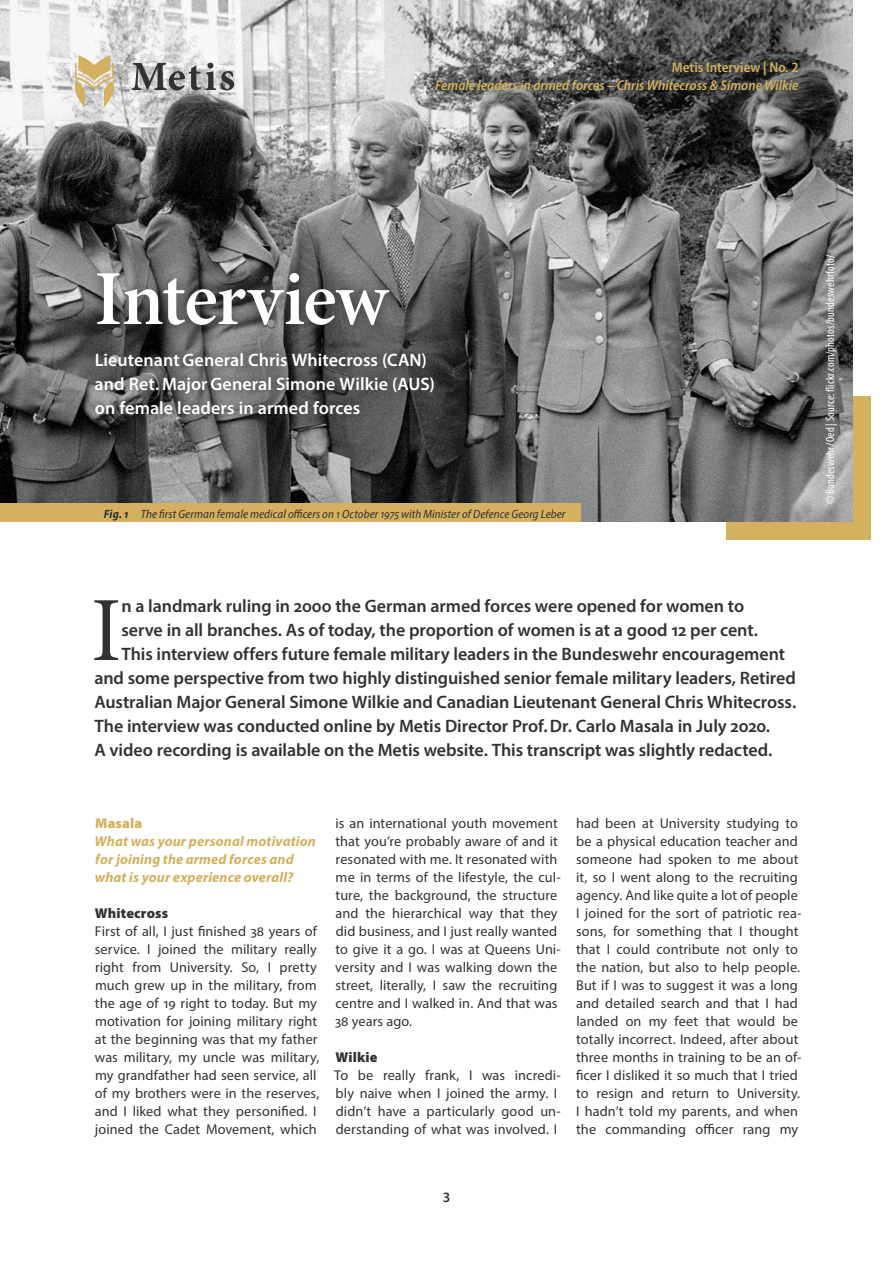
<style>
.page{position:relative;width:893px;height:1263px;background:#fff}
.page>*{position:absolute;margin:0;border:0;box-sizing:border-box;transform-origin:0 0}
.t1{font:91.8px "Minion 3 Subhead";color:#323232}
.t2{font:600 78px "Minion 3 Subhead";letter-spacing:-.015em;color:#fff}
.t3{font:600 18px "Myriad Pro";letter-spacing:-.005em;color:#323232}
.t4{font:600 18px/24px "Myriad Pro";letter-spacing:.005em;color:#fff}
.t5{font:14.25px/18px "Myriad Pro";letter-spacing:.005em;color:#323232}
.t6{font:italic 700 14.25px/18px "Myriad Pro";letter-spacing:.01em;color:#d3b15e}
.t7{font:italic 600 semi-condensed 14.25px "Myriad Pro";color:#d3b15e}
.t8{font:600 semi-condensed 14.25px "Myriad Pro";color:#d3b15e}
.t9{font:900 14.25px "Myriad Pro";letter-spacing:.01em;color:#323232}
.t10{font:900 14.25px "Myriad Pro";letter-spacing:.01em;color:#d3b15e}
.t11{font:600 14.25px "Myriad Pro";color:#323232}
.t12{font:italic semi-condensed 12px "Myriad Pro";letter-spacing:.01em;color:#323232}
.t13{font:condensed 12px "Myriad Pro";letter-spacing:.01em;color:#fff}
.s1{font-weight:700}
</style>
<div class="page">
<div style="left:852px;top:396px;width:18px;height:144px;background:#d3b15e"></div>
<div style="left:726px;top:522px;width:144px;height:18px;background:#d3b15e"></div>
<img style="left:0;top:0;width:852px;height:522px">
<div style="left:0;top:504px;width:580px;height:18px;background:#d3b15e"></div>
<div style="left:85px;top:343px;width:360px;height:82px;background:#323232;opacity:.75"></div>
<div style="left:87px;top:262px;width:313px;height:74px;background:#323232;opacity:.75"></div>
<svg style="left:75px;top:55px;width:39px;height:52px;background:#d8c79f"></svg>
<div style="left:426px;top:53px;width:380px;height:47px;background:#323232;opacity:.75"></div>
<svg style="left:132px;top:63px;width:102px;height:27px;background:#999"></svg>
<p class="t8" style="left:671px;top:58px;width:128px">Metis Interview | No. 2</p>
<p class="t7" style="left:435px;top:76px;width:365px">Female leaders in armed forces – Chris Whitecross &amp; Simone Wilkie</p>
<h2 class="t2" style="left:94px;top:245px;width:295px">Interview</h2>
<p class="t4" style="left:95px;top:348px;width:342px">LieutenantGeneral Chris Whitecross (CAN) and Ret. MajorGeneral Simone Wilkie (AUS) on female leaders in armed forces</p>
<p class="t12" style="left:104px;top:506px;width:463px"><span class="s1">Fig. 1</span> The first German female medical officers on 1 October 1975 with Minister of Defence Georg Leber</p>
<p class="t13" style="left:823px;top:504px;width:251px;rotate:-90deg">© Bundeswehr/Oed | Source: flickr.com/photos/bundeswehrfoto/</p>
<h1 class="t1" style="left:91px;top:568px;width:33px">I</h1>
<p class="t3" style="left:121px;top:595px;width:624px">n a landmark ruling in 2000 the German armed forces were opened for women to</p>
<p class="t3" style="left:121px;top:618px;width:638px">serve in all branches. As of today, the proportion of women is at a good 12 per cent.</p>
<p class="t3" style="left:121px;top:642px;width:665px">This interview offers future female military leaders in the Bundeswehr encouragement</p>
<p class="t3" style="left:94px;top:666px;width:703px">and some perspective from two highly distinguished senior female military leaders, Retired</p>
<p class="t3" style="left:94px;top:690px;width:703px">Australian Major General Simone Wilkie and Canadian Lieutenant General Chris Whitecross.</p>
<p class="t3" style="left:94px;top:714px;width:677px">The interview was conducted online by Metis Director Prof.Dr. Carlo Masala in July 2020.</p>
<p class="t3" style="left:94px;top:738px;width:679px">A video recording is available on the Metis website. This transcript was slightly redacted.</p>
<p class="t10" style="left:95px;top:814px;width:49px">Masala</p>
<p class="t6" style="left:94px;top:832px;width:223px">What was your personal motivation for joining the armed forces and what is your experience overall?</p>
<p class="t9" style="left:95px;top:904px;width:75px">Whitecross</p>
<p class="t5" style="left:95px;top:922px;width:226px">First of all, I just finished 38 years of service. I joined the military really right from University. So, I pretty much grew up in the military, from the age of 19 right to today. But my motivation for joining military right at the beginning was that my father was military, my uncle was military, my grandfather had seen service, all of my brothers were in the reserves, and I liked what they personified. I joined the Cadet Movement, which</p>
<p class="t5" style="left:335px;top:814px;width:227px">is an international youth movement that you’re probably aware of and it resonated with me. It resonated with me in terms of the lifestyle, the cul&shy;ture, the background, the structure and the hierarchical way that they did business, and I just really wanted to give it a go. I was at Queens Uni&shy;versity and I was walking down the street, literally, I saw the recruiting centre and I walked in. And that was 38 years ago.</p>
<p class="t9" style="left:335px;top:1048px;width:44px">Wilkie</p>
<p class="t5" style="left:334px;top:1066px;width:228px">To be really frank, I was incredi&shy;bly naive when I joined the army. I didn’t have a particularly good un&shy;derstanding of what was involved. I</p>
<p class="t5" style="left:576px;top:814px;width:227px">had been at University studying to be a physical education teacher and someone had spoken to me about it, so I went along to the recruiting agency. And like quite a lot of people I joined for the sort of patriotic rea&shy;sons, for something that I thought that I could contribute not only to the nation, but also to help people.<br>But if I was to suggest it was a long and detailed search and that I had landed on my feet that would be totally incorrect. Indeed, after about three months in training to be an of&shy;ficer I disliked it so much that I tried to resign and return to University.<br>I hadn’t told my parents, and when the commanding officer rang my</p>
<p class="t11" style="left:442px;top:1188px;width:9px">3</p>
</div>
